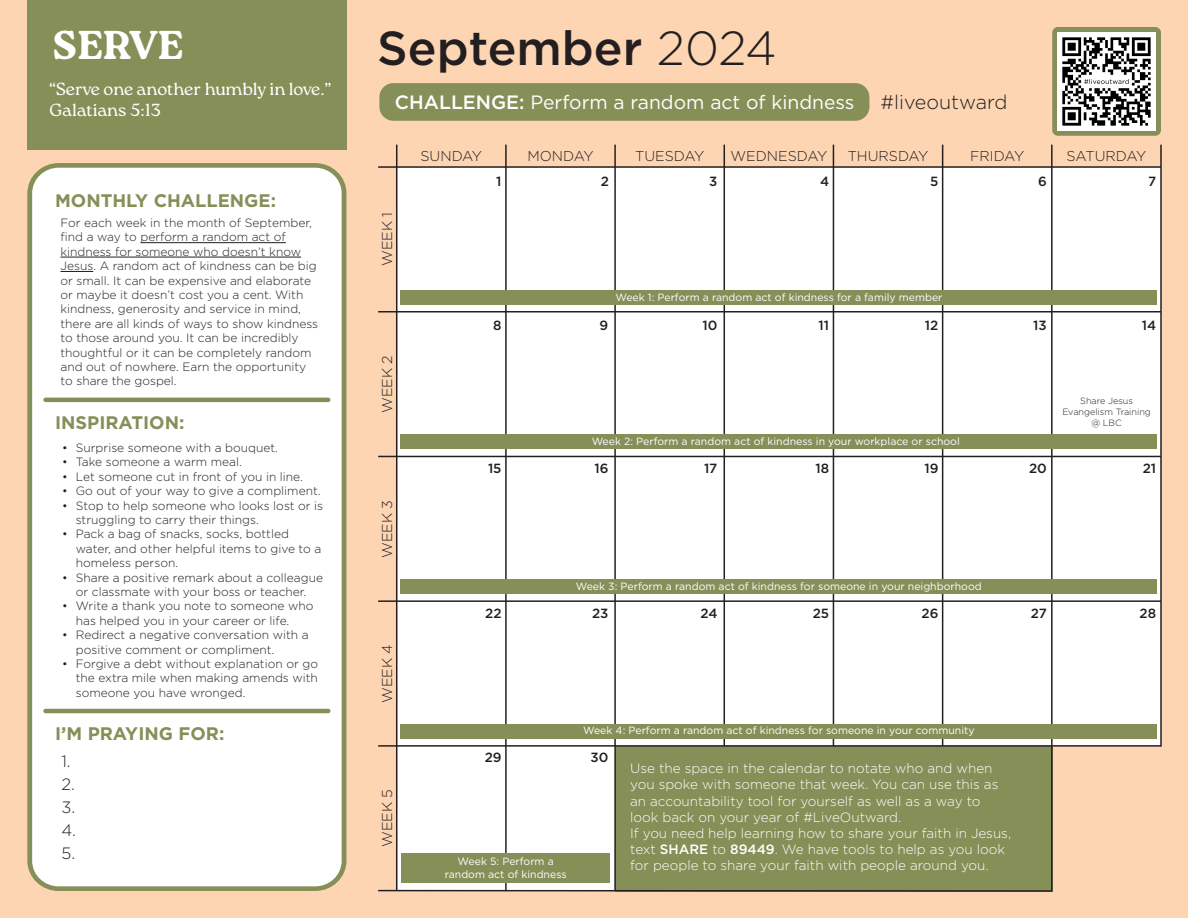
<style>
.page{position:relative;width:1188px;height:918px;background:#fdd5b3}
.page>*{position:absolute;margin:0;border:0;box-sizing:border-box;transform-origin:0 0}
.t1{font:500 47.7px "Gotham";color:#231f20}
.t2{font:900 40.2px "Roca";color:#fff}
.t3{font:300 19.8px "Gotham";color:#231f20}
.t4{font:19.35px "Gotham";color:#fff}
.t5{font:700 18.15px "Gotham";color:#868f58}
.t6{font:300 17.4px/21px "Roca";color:#fff}
.t7{font:300 16.35px/23px "Gotham";color:#231f20}
.t8{font:300 14.25px "Gotham";color:#231f20}
.t9{font:300 13.5px/16.2px "Gotham";color:#fff}
.t10{font:500 13.35px "Gotham";color:#231f20}
.t11{font:300 12px/14.4px "Gotham";color:#231f20}
.t12{font:10.5px/12.6px "Gotham";color:#fff;text-align:center}
.t13{font:300 9px/10.8px "Gotham";color:#231f20;text-align:center}
.s1{font-weight:300}
.s2{font-weight:500}
</style>
<div class="page">
<div style="left:397px;top:168px;width:763px;height:722px;background:#fff"></div>
<div style="left:615px;top:746px;width:437px;height:145px;background:#868f58"></div>
<hr style="left:505px;top:145px;width:2px;height:746px;background:#231f20">
<hr style="left:614px;top:145px;width:2px;height:746px;background:#231f20">
<hr style="left:942px;top:145px;width:1px;height:601px;background:#231f20">
<hr style="left:1051px;top:145px;width:2px;height:746px;background:#231f20">
<hr style="left:1160px;top:145px;width:2px;height:602px;background:#231f20">
<hr style="left:378px;top:456px;width:783px;height:1px;background:#231f20">
<hr style="left:378px;top:600px;width:783px;height:2px;background:#231f20">
<hr style="left:378px;top:745px;width:783px;height:2px;background:#231f20">
<hr style="left:378px;top:890px;width:675px;height:2px;background:#231f20">
<hr style="left:378px;top:166px;width:783px;height:2px;background:#231f20">
<hr style="left:378px;top:311px;width:783px;height:2px;background:#231f20">
<hr style="left:833px;top:145px;width:1px;height:601px;background:#231f20">
<hr style="left:724px;top:145px;width:1px;height:601px;background:#231f20">
<hr style="left:396px;top:145px;width:1px;height:746px;background:#231f20">
<div style="left:379px;top:83px;width:490px;height:38px;background:#868f58;border-radius:14px"></div>
<svg style="left:1052px;top:27px;width:109px;height:109px"></svg>
<div style="left:401px;top:435px;width:756px;height:14px;background:#868f58"></div>
<div style="left:401px;top:290px;width:756px;height:14px;background:#868f58"></div>
<div style="left:401px;top:579px;width:756px;height:15px;background:#868f58"></div>
<div style="left:401px;top:724px;width:756px;height:14px;background:#868f58"></div>
<div style="left:402px;top:853px;width:208px;height:30px;background:#868f58"></div>
<div style="left:27px;top:0;width:319px;height:150px;background:#868f58"></div>
<div style="left:27px;top:163px;width:319px;height:728px;background:#fff"></div>
<hr style="left:140px;top:242px;width:146px;height:1px;background:#231f20">
<hr style="left:60px;top:257px;width:241px;height:1px;background:#231f20">
<hr style="left:60px;top:271px;width:33px;height:1px;background:#231f20">
<hr style="left:43px;top:398px;width:287px;height:4px;background:#868f58;border-radius:2px">
<hr style="left:43px;top:709px;width:287px;height:4px;background:#868f58;border-radius:2px">
<img style="left:1058px;top:33px;width:97px;height:97px">
<h2 class="t2" style="left:52px;top:22px;width:133px">SERVE</h2>
<h3 class="t6" style="left:49px;top:80px;width:283px">“Serve one another humbly in love.”<br>Galatians 5:13</h3>
<h3 class="t5" style="left:55px;top:189px;width:222px">MONTHLY CHALLENGE:</h3>
<p class="t11" style="left:60px;top:215px;width:259px">For each week in the month of September, find a way to perform a random act of kindness for someone who doesn’t know Jesus. A random act of kindness can be big or small. It can be expensive and elaborate or maybe it doesn’t cost you a cent. With kindness, generosity and service in mind, there are all kinds of ways to show kindness to those around you. It can be incredibly thoughtful or it can be completely random and out of nowhere. Earn the opportunity to share the gospel.</p>
<h3 class="t5" style="left:55px;top:411px;width:131px">INSPIRATION:</h3>
<p class="t11" style="left:62px;top:440px;width:217px">• Surprise someone with a bouquet.</p>
<p class="t11" style="left:62px;top:455px;width:181px">• Take someone a warm meal.</p>
<p class="t11" style="left:62px;top:469px;width:242px">• Let someone cut in front of you in line.</p>
<p class="t11" style="left:62px;top:483px;width:260px">• Go out of your way to give a compliment.</p>
<p class="t11" style="left:76px;top:498px;width:249px;text-indent:-14px">• Stop to help someone who looks lost or is struggling to carry their things.</p>
<p class="t11" style="left:76px;top:527px;width:247px;text-indent:-14px">• Pack a bag of snacks, socks, bottled water, and other helpful items to give to a homeless person.</p>
<p class="t11" style="left:62px;top:570px;width:262px;text-align:center">• Share a positive remark about a colleague or classmate with your boss or teacher.</p>
<p class="t11" style="left:76px;top:599px;width:239px;text-indent:-14px">• Write a thank you note to someone who has helped you in your career or life.</p>
<p class="t11" style="left:76px;top:627px;width:234px;text-indent:-14px">• Redirect a negative conversation with a positive comment or compliment.</p>
<p class="t11" style="left:76px;top:656px;width:244px;text-align:justify;text-indent:-14px">• Forgive a debt without explanation or go the extra mile when making amends with someone you have wronged.</p>
<h3 class="t5" style="left:55px;top:722px;width:171px">I’M PRAYING FOR:</h3>
<h3 class="t7" style="left:61px;top:749px;width:16px">1.<br>2.<br>3.<br>4.<br>5.</h3>
<h1 class="t1" style="left:377px;top:17px;width:401px">September <span class="s1">2024</span></h1>
<h3 class="t4" style="left:395px;top:89px;width:461px"><span class="s2">CHALLENGE:</span> Perform a random act of kindness</h3>
<h3 class="t3" style="left:880px;top:90px;width:129px">#liveoutward</h3>
<p class="t8" style="left:421px;top:147px;width:63px">SUNDAY</p>
<p class="t8" style="left:527px;top:147px;width:68px">MONDAY</p>
<p class="t8" style="left:635px;top:147px;width:71px">TUESDAY</p>
<p class="t8" style="left:731px;top:147px;width:98px">WEDNESDAY</p>
<p class="t8" style="left:848px;top:147px;width:82px">THURSDAY</p>
<p class="t8" style="left:970px;top:147px;width:55px">FRIDAY</p>
<p class="t8" style="left:1067px;top:147px;width:81px">SATURDAY</p>
<p class="t8" style="left:378px;top:266px;width:56px;rotate:-90deg">WEEK 1</p>
<p class="t8" style="left:378px;top:413px;width:59px;rotate:-90deg">WEEK 2</p>
<p class="t8" style="left:378px;top:558px;width:59px;rotate:-90deg">WEEK 3</p>
<p class="t8" style="left:378px;top:703px;width:60px;rotate:-90deg">WEEK 4</p>
<p class="t8" style="left:378px;top:847px;width:59px;rotate:-90deg">WEEK 5</p>
<p class="t10" style="left:496px;top:172px;width:7px">1</p>
<p class="t10" style="left:601px;top:172px;width:10px">2</p>
<p class="t10" style="left:709px;top:172px;width:10px">3</p>
<p class="t10" style="left:820px;top:172px;width:11px">4</p>
<p class="t10" style="left:930px;top:172px;width:10px">5</p>
<p class="t10" style="left:1038px;top:172px;width:10px">6</p>
<p class="t10" style="left:1148px;top:172px;width:10px">7</p>
<p class="t12" style="left:615px;top:290px;width:329px">Week 1: Perform a random act of kindness for a family member</p>
<p class="t10" style="left:493px;top:316px;width:10px">8</p>
<p class="t10" style="left:600px;top:316px;width:10px">9</p>
<p class="t10" style="left:702px;top:316px;width:16px">10</p>
<p class="t10" style="left:819px;top:316px;width:12px">11</p>
<p class="t10" style="left:925px;top:316px;width:15px">12</p>
<p class="t10" style="left:1033px;top:316px;width:15px">13</p>
<p class="t10" style="left:1142px;top:316px;width:16px">14</p>
<p class="t13" style="left:1062px;top:395px;width:90px">Share Jesus<br>Evangelism Training @ LBC</p>
<p class="t12" style="left:592px;top:435px;width:370px">Week 2: Perform a random act of kindness in your workplace or school</p>
<p class="t10" style="left:488px;top:460px;width:15px">15</p>
<p class="t10" style="left:594px;top:460px;width:16px">16</p>
<p class="t10" style="left:704px;top:460px;width:15px">17</p>
<p class="t10" style="left:815px;top:460px;width:15px">18</p>
<p class="t10" style="left:924px;top:460px;width:16px">19</p>
<p class="t10" style="left:1029px;top:460px;width:19px">20</p>
<p class="t10" style="left:1143px;top:460px;width:15px">21</p>
<p class="t12" style="left:576px;top:580px;width:407px">Week 3: Perform a random act of kindness for someone in your neighborhood</p>
<p class="t10" style="left:485px;top:605px;width:18px">22</p>
<p class="t10" style="left:592px;top:605px;width:18px">23</p>
<p class="t10" style="left:700px;top:605px;width:18px">24</p>
<p class="t10" style="left:813px;top:605px;width:18px">25</p>
<p class="t10" style="left:922px;top:605px;width:18px">26</p>
<p class="t10" style="left:1031px;top:605px;width:18px">27</p>
<p class="t10" style="left:1140px;top:605px;width:18px">28</p>
<p class="t12" style="left:583px;top:724px;width:393px">Week 4: Perform a random act of kindness for someone in your community</p>
<p class="t10" style="left:485px;top:749px;width:18px">29</p>
<p class="t10" style="left:591px;top:749px;width:19px">30</p>
<p class="t12" style="left:445px;top:855px;width:123px">Week 5: Perform a random act of kindness</p>
<p class="t9" style="left:630px;top:760px;width:382px">Use the space in the calendar to notate who and when you spoke with someone that week. You can use this as an accountability tool for yourself as well as a way to look back on your year of #LiveOutward.<br>If you need help learning how to share your faith in Jesus, text <span class="s2">SHARE</span> to <span class="s2">89449</span>. We have tools to help as you look for people to share your faith with people around you.</p>
</div>
